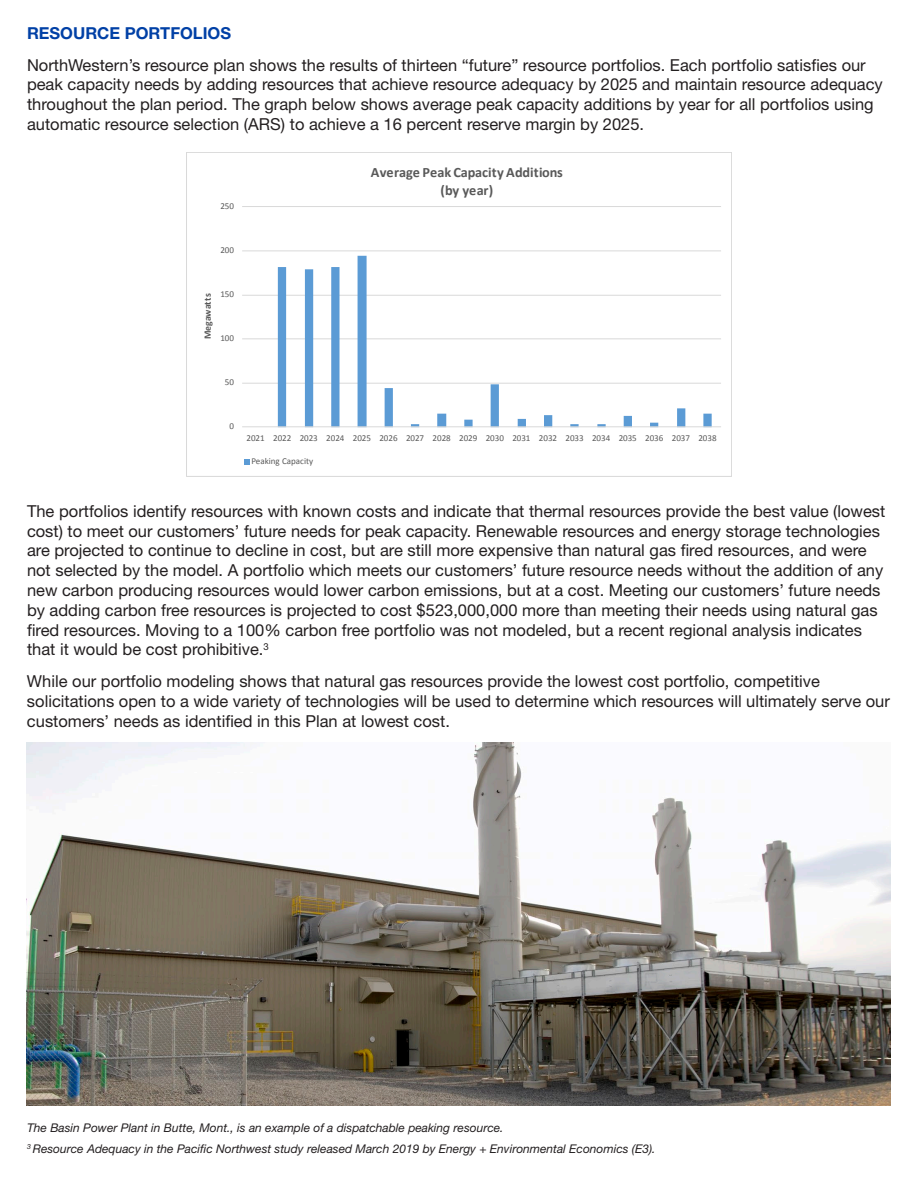
<style>
.page{position:relative;width:918px;height:1188px;background:#fff}
.page>*{position:absolute;margin:0;border:0;box-sizing:border-box;transform-origin:0 0}
.t1{font:16.5px/19.8px "Helvetica Neue LT Std";color:#231f20}
.t2{font:700 16.5px "Helvetica Neue LT Std";color:#0040a6}
.t3{font:700 14.25px/17.2px "Calibri";color:#595959;text-align:center}
.t4{font:italic 12px/21.1px "Helvetica Neue LT Std";color:#231f20}
.t5{font:700 9.75px "Calibri";letter-spacing:.005em;color:#595959}
.t6{font:9px "Calibri";letter-spacing:-.005em;color:#595959}
</style>
<div class="page">
<hr style="left:242px;top:383px;width:479px;height:1px;background:#d9d9d9">
<hr style="left:242px;top:338px;width:479px;height:1px;background:#d9d9d9">
<hr style="left:242px;top:295px;width:479px;height:1px;background:#d9d9d9">
<hr style="left:242px;top:251px;width:479px;height:1px;background:#d9d9d9">
<hr style="left:242px;top:206px;width:479px;height:1px;background:#d9d9d9">
<svg style="left:278px;top:256px;width:434px;height:170px"></svg>
<hr style="left:242px;top:426px;width:479px;height:1px;background:#d9d9d9">
<svg style="left:244px;top:460px;width:5px;height:5px"></svg>
<img style="left:27px;top:742px;width:864px;height:363px">
<p class="t2" style="left:27px;top:23px;width:206px">RESOURCE PORTFOLIOS</p>
<p class="t1" style="left:27px;top:55px;width:857px">NorthWestern’s resource plan shows the results of thirteen “future” resource portfolios. Each portfolio satisfies our peak capacity needs by adding resources that achieve resource adequacy by 2025 and maintain resource adequacy throughout the plan period. The graph below shows average peak capacity additions by year for all portfolios using automatic resource selection (ARS) to achieve a 16 percent reserve margin by 2025.</p>
<p class="t6" style="left:220px;top:200px;width:15px">250</p>
<p class="t6" style="left:220px;top:244px;width:15px">200</p>
<p class="t3" style="left:371px;top:164px;width:194px">Average Peak Capacity Additions (by year)</p>
<p class="t5" style="left:201px;top:339px;width:48px;rotate:-90deg">Megawatts</p>
<p class="t6" style="left:220px;top:288px;width:15px">150</p>
<p class="t6" style="left:220px;top:333px;width:15px">100</p>
<p class="t6" style="left:225px;top:377px;width:11px">50</p>
<p class="t6" style="left:229px;top:421px;width:6px">0</p>
<p class="t6" style="left:247px;top:432px;width:472px">2021 2022 2023 2024 2025 2026 2027 2028 2029 2030 2031 2032 2033 2034 2035 2036 2037 2038</p>
<p class="t6" style="left:251px;top:456px;width:63px">Peaking Capacity</p>
<p class="t1" style="left:27px;top:501px;width:860px">The portfolios identify resources with known costs and indicate that thermal resources provide the best value (lowest cost) to meet our customers’ future needs for peak capacity. Renewable resources and energy storage technologies are projected to continue to decline in cost, but are still more expensive than natural gas fired resources, and were not selected by the model. A portfolio which meets our customers’ future resource needs without the addition of any new carbon producing resources would lower carbon emissions, but at a cost. Meeting our customers’ future needs by adding carbon free resources is projected to cost $523,000,000 more than meeting their needs using natural gas fired resources. Moving to a 100% carbon free portfolio was not modeled, but a recent regional analysis indicates that it would be cost prohibitive.<sup>3</sup></p>
<p class="t1" style="left:27px;top:671px;width:864px">While our portfolio modeling shows that natural gas resources provide the lowest cost portfolio, competitive solicitations open to a wide variety of technologies will be used to determine which resources will ultimately serve our customers’ needs as identified in this Plan at lowest cost.</p>
<p class="t4" style="left:27px;top:1117px;width:630px">The Basin Power Plant in Butte, Mont., is an example of a dispatchable peaking resource.<br><sup>3</sup> Resource Adequacy in the Pacific Northwest study released March 2019 by Energy + Environmental Economics (E3).</p>
</div>
